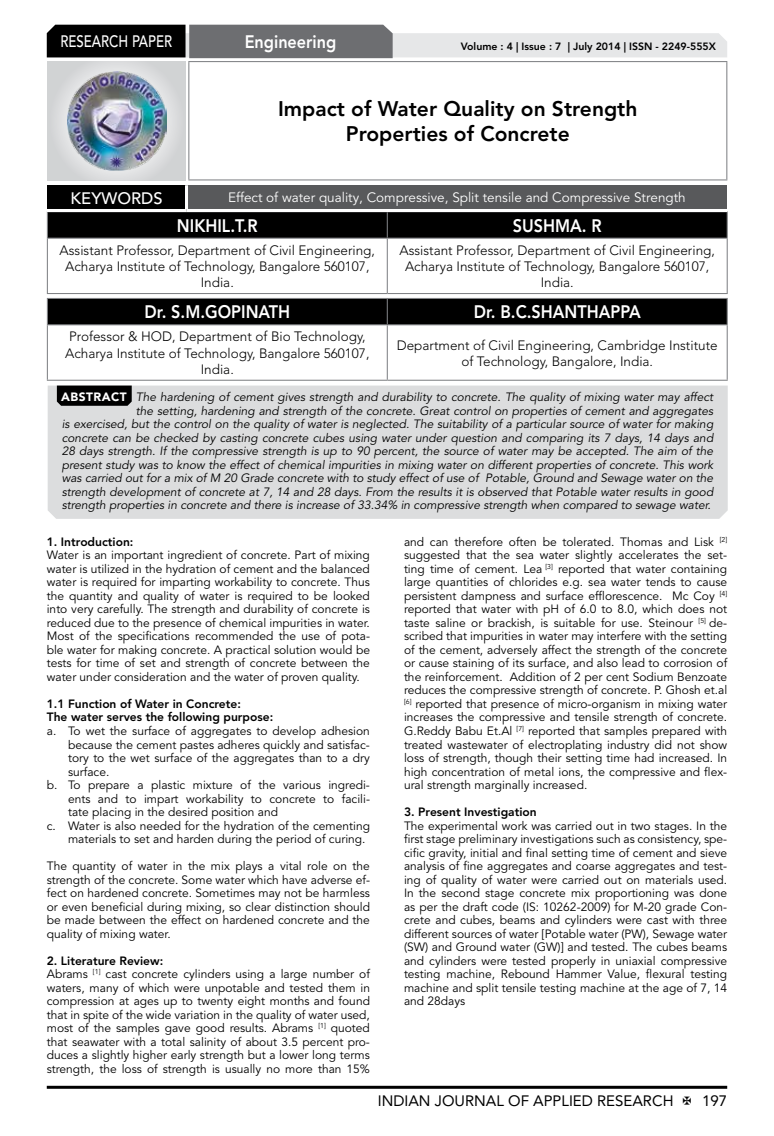
<style>
.page{position:relative;width:774px;height:1136px;background:#fff}
.page>*{position:absolute;margin:0;border:0;box-sizing:border-box;transform-origin:0 0}
.t1{font:800 21px/25.2px "Avenir LT Std";color:#000;text-align:center}
.t2{font:800 18px "Avenir LT Std";color:#fff;scale:.9 1}
.t3{font:500 16.5px "Avenir LT Std";color:#fff;scale:.8 1}
.t4{font:500 16.5px "Avenir LT Std";color:#fff}
.t5{font:15px "Avenir LT Std";color:#000}
.t6{font:300 13.5px/16.2px "Avenir LT Std";color:#000;text-align:center}
.t7{font:13.5px "Avenir LT Std";color:#fff}
.t8{font:12px/13.5px "Avenir LT Std";color:#000;text-align:justify}
.t9{font:italic 12px/13.5px "Avenir LT Std";color:#000;text-align:right}
.t10{font:800 12px/13.5px "Avenir LT Std";color:#000}
.t11{font:800 10.5px "Avenir LT Std";color:#000}
.s1{font-weight:900;font-style:normal;color:#fff}
.s2{font-weight:800}
</style>
<div class="page">
<hr style="left:47px;top:1085px;width:680px;height:3px;background:#000">
<div style="left:48px;top:62px;width:137px;height:118px;background:linear-gradient(to right,#d9dadb,#d9dadb)"></div>
<img style="left:68px;top:71px;width:99px;height:100px">
<svg style="left:47px;top:25px;width:680px;height:33px;background:#979899"></svg>
<hr style="left:188px;top:61px;width:539px;height:1px;background:#808285">
<hr style="left:188px;top:62px;width:1px;height:117px;background:#808285">
<hr style="left:726px;top:62px;width:1px;height:117px;background:#808285">
<hr style="left:188px;top:179px;width:539px;height:1px;background:#808285">
<hr style="left:387px;top:211px;width:341px;height:1px;background:#808285">
<div style="left:47px;top:212px;width:681px;height:25px;background:#000"></div>
<hr style="left:47px;top:237px;width:340px;height:2px;background:#808285">
<hr style="left:47px;top:239px;width:1px;height:54px;background:#808285">
<hr style="left:387px;top:237px;width:341px;height:2px;background:#808285">
<hr style="left:387px;top:239px;width:1px;height:54px;background:#808285">
<hr style="left:727px;top:239px;width:1px;height:54px;background:#808285">
<hr style="left:47px;top:293px;width:340px;height:1px;background:#808285">
<hr style="left:387px;top:293px;width:341px;height:1px;background:#808285">
<div style="left:47px;top:298px;width:681px;height:26px;background:#000"></div>
<hr style="left:47px;top:324px;width:340px;height:1px;background:#808285">
<hr style="left:47px;top:325px;width:1px;height:54px;background:#808285">
<hr style="left:387px;top:324px;width:341px;height:1px;background:#808285">
<hr style="left:387px;top:325px;width:1px;height:54px;background:#808285">
<hr style="left:727px;top:325px;width:1px;height:54px;background:#808285">
<hr style="left:47px;top:379px;width:340px;height:2px;background:#808285">
<hr style="left:387px;top:379px;width:341px;height:2px;background:#808285">
<div style="left:47px;top:185px;width:139px;height:25px;background:#000"></div>
<div style="left:186px;top:185px;width:541px;height:25px;background:#58595b"></div>
<hr style="left:185px;top:185px;width:3px;height:24px;background:#fff">
<hr style="left:47px;top:209px;width:139px;height:3px;background:#fff">
<hr style="left:186px;top:209px;width:541px;height:3px;background:#fff">
<div style="left:48px;top:385px;width:680px;height:134px;background:#dcddde"></div>
<svg style="left:57px;top:385px;width:75px;height:21px;background:#0b0b0b"></svg>
<h3 class="t3" style="left:60px;top:32px;width:139px">RESEARCH PAPER</h3>
<h2 class="t2" style="left:245px;top:31px;width:103px">Engineering</h2>
<p class="t11" style="left:461px;top:41px;width:257px">Volume : 4 | Issue : 7 | July 2014 | ISSN - 2249-555X</p>
<h1 class="t1" style="left:278px;top:96px;width:361px">Impact of Water Quality on Strength<br>Properties of Concrete</h1>
<h3 class="t4" style="left:71px;top:189px;width:94px">KEYWORDS</h3>
<p class="t7" style="left:228px;top:189px;width:459px">Effect of water quality, Compressive, Split tensile and Compressive Strength</p>
<h2 class="t2" style="left:177px;top:215px;width:91px">NIKHIL.T.R</h2>
<h2 class="t2" style="left:513px;top:215px;width:100px">SUSHMA. R</h2>
<p class="t6" style="left:60px;top:242px;width:317px">Assistant Professor, Department of Civil Engineering,<br>Acharya Institute of Technology, Bangalore 560107,<br>India.</p>
<p class="t6" style="left:399px;top:242px;width:317px">Assistant Professor, Department of Civil Engineering,<br>Acharya Institute of Technology, Bangalore 560107,<br>India.</p>
<h2 class="t2" style="left:145px;top:301px;width:163px">Dr. S.M.GOPINATH</h2>
<h2 class="t2" style="left:474px;top:301px;width:187px">Dr. B.C.SHANTHAPPA</h2>
<p class="t6" style="left:65px;top:329px;width:306px">Professor &amp; HOD, Department of Bio Technology,<br>Acharya Institute of Technology, Bangalore 560107,<br>India.</p>
<p class="t6" style="left:397px;top:337px;width:322px">Department of Civil Engineering, Cambridge Institute of Technology, Bangalore, India.</p>
<p class="t9" style="left:61px;top:390px;width:654px"><span class="s1">ABSTRACT</span> The hardening of cement gives strength and durability to concrete. The quality of mixing water may affect the setting, hardening and strength of the concrete. Great control on properties of cement and aggregates<br>is exercised, but the control on the quality of water is neglected. The suitability of a particular source of water for making concrete can be checked by casting concrete cubes using water under question and comparing its 7 days, 14 days and 28 days strength. If the compressive strength is up to 90 percent, the source of water may be accepted. The aim of the present study was to know the effect of chemical impurities in mixing water on different properties of concrete. This work was carried out for a mix of M 20 Grade concrete with to study effect of use of Potable, Ground and Sewage water on the strength development of concrete at 7, 14 and 28 days. From the results it is observed that Potable water results in good strength properties in concrete and there is increase of 33.34% in compressive strength when compared to sewage water.</p>
<p class="t10" style="left:47px;top:535px;width:88px">1. Introduction:</p>
<p class="t8" style="left:47px;top:548px;width:325px">Water is an important ingredient of concrete. Part of mixing water is utilized in the hydration of cement and the balanced water is required for imparting workability to concrete. Thus the quantity and quality of water is required to be looked into very carefully. The strength and durability of concrete is reduced due to the presence of chemical impurities in water.<br>Most of the specifications recommended the use of pota&shy;ble water for making concrete. A practical solution would be tests for time of set and strength of concrete between the water under consideration and the water of proven quality.</p>
<p class="t10" style="left:47px;top:697px;width:228px">1.1 Function of Water in Concrete:<br>The water serves the following purpose:</p>
<p class="t8" style="left:47px;top:724px;width:325px">a. To wet the surface of aggregates to develop adhesion</p>
<p class="t8" style="left:68px;top:737px;width:303px">because the cement pastes adheres quickly and satisfac-</p>
<p class="t8" style="left:68px;top:751px;width:303px">tory to the wet surface of the aggregates than to a dry</p>
<p class="t8" style="left:68px;top:764px;width:43px">surface.</p>
<p class="t8" style="left:47px;top:778px;width:325px">b. To prepare a plastic mixture of the various ingredi-</p>
<p class="t8" style="left:68px;top:791px;width:303px">ents and to impart workability to concrete to facili-</p>
<p class="t8" style="left:68px;top:805px;width:211px">tate placing in the desired position and</p>
<p class="t8" style="left:47px;top:818px;width:325px">c. Water is also needed for the hydration of the cementing</p>
<p class="t8" style="left:68px;top:832px;width:299px">materials to set and harden during the period of curing.</p>
<p class="t8" style="left:47px;top:859px;width:325px">The quantity of water in the mix plays a vital role on the strength of the concrete. Some water which have adverse ef&shy;fect on hardened concrete. Sometimes may not be harmless or even beneficial during mixing, so clear distinction should be made between the effect on hardened concrete and the quality of mixing water.</p>
<p class="t8" style="left:47px;top:953px;width:325px;text-align:left"><span class="s2">2. Literature Review:<br></span>Abrams <sup>[1]</sup> cast concrete cylinders using a large number of waters, many of which were unpotable and tested them in compression at ages up to twenty eight months and found that in spite of the wide variation in the quality of water used, most of the samples gave good results. Abrams <sup>[1]</sup> quoted that seawater with a total salinity of about 3.5 percent pro&shy;duces a slightly higher early strength but a lower long terms strength, the loss of strength is usually no more than 15%</p>
<p class="t8" style="left:404px;top:535px;width:325px">and can therefore often be tolerated. Thomas and Lisk <sup>[2] </sup>suggested that the sea water slightly accelerates the set&shy;ting time of cement. Lea <sup>[3]</sup> reported that water containing large quantities of chlorides e.g. sea water tends to cause persistent dampness and surface efflorescence. Mc Coy <sup>[4] </sup>reported that water with pH of 6.0 to 8.0, which does not taste saline or brackish, is suitable for use. Steinour <sup>[5]</sup> de&shy;scribed that impurities in water may interfere with the setting of the cement, adversely affect the strength of the concrete or cause staining of its surface, and also lead to corrosion of the reinforcement. Addition of 2 per cent Sodium Benzoate reduces the compressive strength of concrete. P. Ghosh et.al <sup>[6]</sup> reported that presence of micro-organism in mixing water increases the compressive and tensile strength of concrete.<br>G.Reddy Babu Et.Al <sup>[7]</sup> reported that samples prepared with treated wastewater of electroplating industry did not show loss of strength, though their setting time had increased. In high concentration of metal ions, the compressive and flex&shy;ural strength marginally increased.</p>
<p class="t10" style="left:404px;top:805px;width:134px">3. Present Investigation</p>
<p class="t8" style="left:404px;top:818px;width:325px">The experimental work was carried out in two stages. In the first stage preliminary investigations such as consistency, spe&shy;cific gravity, initial and final setting time of cement and sieve analysis of fine aggregates and coarse aggregates and test&shy;ing of quality of water were carried out on materials used.<br>In the second stage concrete mix proportioning was done as per the draft code (IS: 10262-2009) for M-20 grade Con&shy;crete and cubes, beams and cylinders were cast with three different sources of water [Potable water (PW), Sewage water (SW) and Ground water (GW)] and tested. The cubes beams and cylinders were tested properly in uniaxial compressive testing machine, Rebound Hammer Value, flexural testing machine and split tensile testing machine at the age of 7, 14 and 28days</p>
<p class="t5" style="left:378px;top:1091px;width:297px">INDIAN JOURNAL OF APPLIED RESEARCH</p>
<p class="t5" style="left:702px;top:1091px;width:27px">197</p>
</div>
